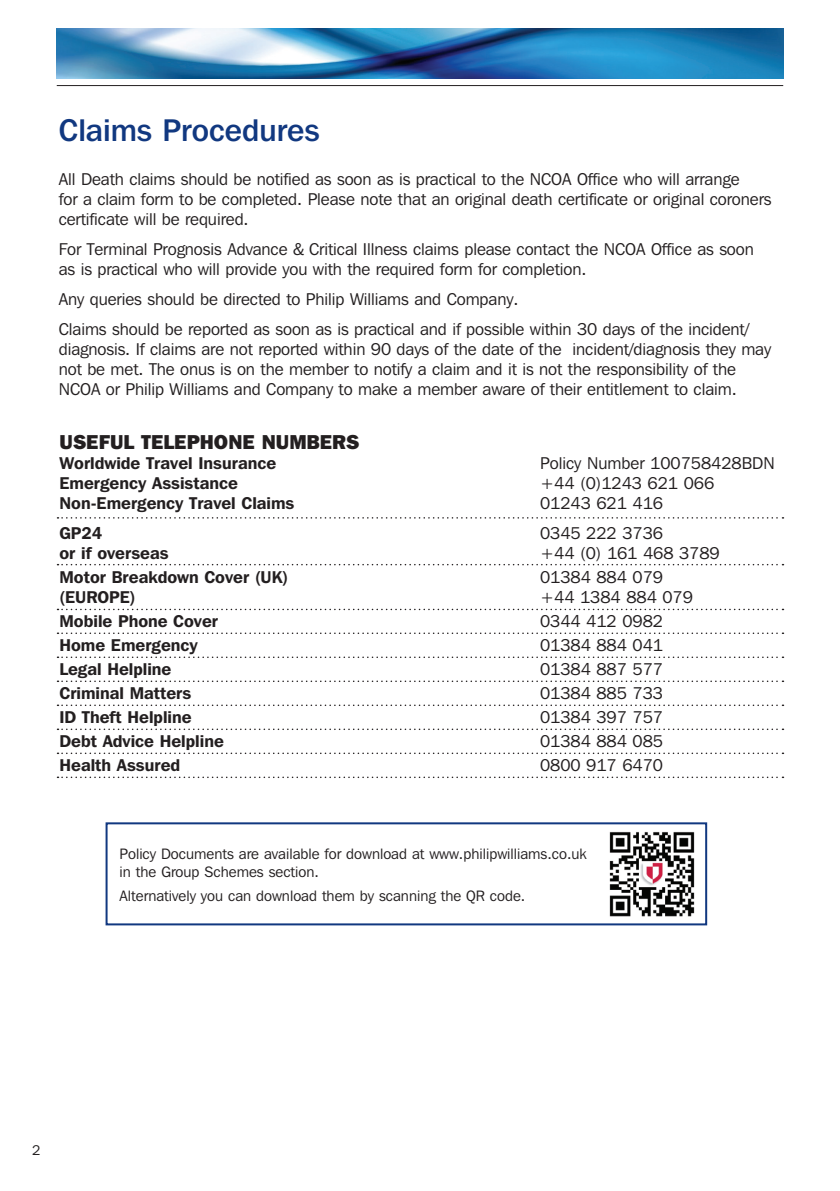
<style>
.page{position:relative;width:840px;height:1191px;background:#fff}
.page>*{position:absolute;margin:0;border:0;box-sizing:border-box;transform-origin:0 0}
.t1{font:500 31.2px "Franklin Gothic IT Cby BT";color:#113880}
.t2{font:800 20px "Franklin Gothic IT Cby BT";color:#231f20}
.t3{font:17px/20px "Franklin Gothic IT Cby BT";letter-spacing:-.005em;color:#231f20}
.t4{font:600 17px "Franklin Gothic IT Cby BT";color:#231f20}
.t5{font:15px/18px "Franklin Gothic IT Cby BT";color:#231f20}
.t6{font:14px "Franklin Gothic IT Cby BT";color:#231f20}
</style>
<div class="page">
<hr style="left:57px;top:85px;width:725px;height:1px;background:#231f20">
<img style="left:57px;top:28px;width:725px;height:51px">
<svg style="left:57px;top:608px;width:726px;height:2px"></svg>
<svg style="left:57px;top:632px;width:726px;height:2px"></svg>
<svg style="left:57px;top:656px;width:726px;height:2px"></svg>
<svg style="left:57px;top:680px;width:726px;height:2px"></svg>
<svg style="left:57px;top:704px;width:726px;height:2px"></svg>
<svg style="left:57px;top:728px;width:726px;height:2px"></svg>
<svg style="left:57px;top:752px;width:726px;height:2px"></svg>
<svg style="left:57px;top:776px;width:726px;height:2px"></svg>
<svg style="left:57px;top:564px;width:726px;height:1px"></svg>
<svg style="left:57px;top:517px;width:726px;height:1px"></svg>
<div style="left:105px;top:822px;width:601px;height:103px;background:#fff;border:2px solid #113880"></div>
<img style="left:609px;top:831px;width:85px;height:86px">
<p class="t1" style="left:59px;top:110px;width:262px">Claims Procedures</p>
<p class="t3" style="left:59px;top:169px;width:682px">All Death claims should be notified as soon as is practical to the NCOA Office who will arrange</p>
<p class="t3" style="left:59px;top:189px;width:714px">for a claim form to be completed. Please note that an original death certificate or original coroners certificate will be required.</p>
<p class="t3" style="left:59px;top:239px;width:696px">For Terminal Prognosis Advance &amp; Critical Illness claims please contact the NCOA Office as soon</p>
<p class="t3" style="left:59px;top:259px;width:529px">as is practical who will provide you with the required form for completion.</p>
<p class="t3" style="left:59px;top:289px;width:461px">Any queries should be directed to Philip Williams and Company.</p>
<p class="t3" style="left:59px;top:319px;width:713px">Claims should be reported as soon as is practical and if possible within 30 days of the incident/ diagnosis. If claims are not reported within 90 days of the date of the incident/diagnosis they may not be met. The onus is on the member to notify a claim and it is not the responsibility of the NCOA or Philip Williams and Company to make a member aware of their entitlement to claim.</p>
<p class="t2" style="left:59px;top:429px;width:301px">USEFUL TELEPHONE NUMBERS</p>
<p class="t4" style="left:59px;top:452px;width:218px">Worldwide Travel Insurance</p>
<p class="t3" style="left:539px;top:453px;width:236px">Policy Number 100758428BDN</p>
<p class="t4" style="left:59px;top:472px;width:180px">Emergency Assistance</p>
<p class="t3" style="left:539px;top:473px;width:175px">+44 (0)1243 621 066</p>
<p class="t4" style="left:59px;top:492px;width:236px">Non-Emergency Travel Claims</p>
<p class="t3" style="left:539px;top:493px;width:124px">01243 621 416</p>
<p class="t4" style="left:59px;top:522px;width:44px">GP24</p>
<p class="t3" style="left:539px;top:523px;width:124px">0345 222 3736</p>
<p class="t4" style="left:59px;top:542px;width:111px">or if overseas</p>
<p class="t3" style="left:539px;top:543px;width:181px">+44 (0) 161 468 3789</p>
<p class="t4" style="left:59px;top:566px;width:230px">Motor Breakdown Cover (UK)</p>
<p class="t3" style="left:539px;top:567px;width:124px">01384 884 079</p>
<p class="t4" style="left:59px;top:586px;width:77px">(EUROPE)</p>
<p class="t3" style="left:539px;top:587px;width:154px">+44 1384 884 079</p>
<p class="t4" style="left:59px;top:610px;width:160px">Mobile Phone Cover</p>
<p class="t3" style="left:539px;top:611px;width:124px">0344 412 0982</p>
<p class="t4" style="left:59px;top:634px;width:140px">Home Emergency</p>
<p class="t3" style="left:539px;top:635px;width:124px">01384 884 041</p>
<p class="t4" style="left:59px;top:658px;width:113px">Legal Helpline</p>
<p class="t3" style="left:539px;top:659px;width:124px">01384 887 577</p>
<p class="t4" style="left:59px;top:682px;width:133px">Criminal Matters</p>
<p class="t3" style="left:539px;top:683px;width:124px">01384 885 733</p>
<p class="t4" style="left:59px;top:706px;width:133px">ID Theft Helpline</p>
<p class="t3" style="left:539px;top:707px;width:124px">01384 397 757</p>
<p class="t4" style="left:59px;top:730px;width:166px">Debt Advice Helpline</p>
<p class="t3" style="left:539px;top:731px;width:124px">01384 884 085</p>
<p class="t4" style="left:59px;top:754px;width:122px">Health Assured</p>
<p class="t3" style="left:539px;top:755px;width:124px">0800 917 6470</p>
<p class="t5" style="left:119px;top:844px;width:468px">Policy Documents are available for download at www.philipwilliams.co.uk in the Group Schemes section.</p>
<p class="t5" style="left:119px;top:886px;width:407px">Alternatively you can download them by scanning the QR code.</p>
<p class="t6" style="left:32px;top:1141px;width:10px">2</p>
</div>
